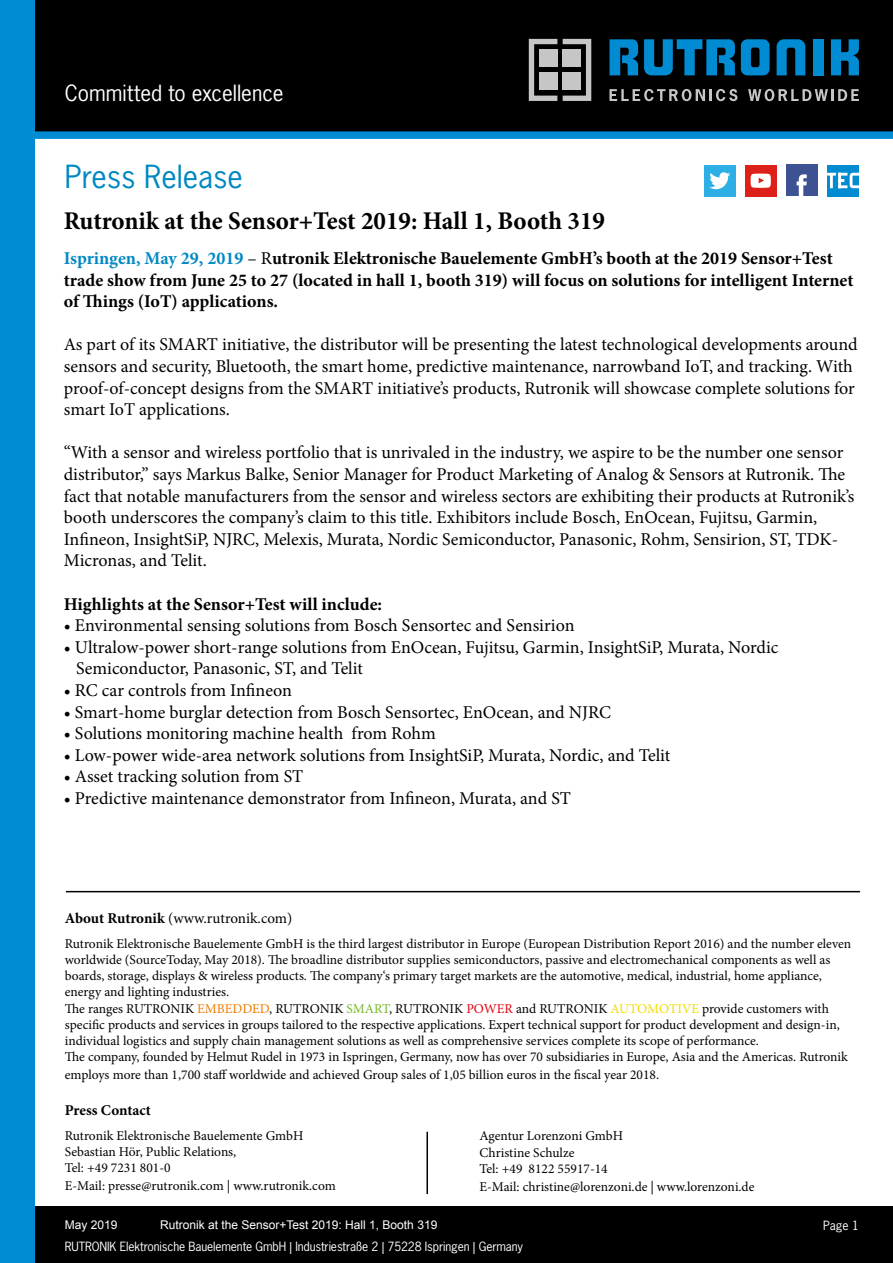
<style>
.page{position:relative;width:893px;height:1263px;background:#fff}
.page>*{position:absolute;margin:0;border:0;box-sizing:border-box;transform-origin:0 0}
.t1{font:30px "News Gothic Std";color:#0088c2}
.t2{font:700 25.5px "Minion Pro";color:#000}
.t3{font:21px "News Gothic Std";color:#fff}
.t4{font:18px/21.6px "Minion Pro";letter-spacing:-.005em;color:#000}
.t5{font:700 18px/21.6px "Minion Pro";color:#000}
.t6{font:15px "Minion Pro";color:#000}
.t7{font:700 15px "Minion Pro";color:#000}
.t8{font:13.5px/16.2px "Minion Pro";color:#000}
.t9{font:12px "News Gothic Std";letter-spacing:-.01em;color:#fff}
.t10{font:12px "Arial";color:#fff}
.s1{color:#0088c2}
.s2{font-weight:400}
.s3{font-weight:700}
.s4{color:#ef7d00}
.s5{color:#76b82a}
.s6{color:#e30613}
.s7{color:#f2dc00}
.s8{font-weight:500}
</style>
<div class="page">
<div style="left:0;top:0;width:893px;height:135px;background:#000"></div>
<div style="left:0;top:1206px;width:893px;height:57px;background:#000"></div>
<svg style="left:741px;top:39px;width:29px;height:36px"></svg>
<div style="left:813px;top:39px;width:10px;height:36px;background:#008bd2"></div>
<svg style="left:831px;top:39px;width:28px;height:36px"></svg>
<svg style="left:609px;top:39px;width:29px;height:36px"></svg>
<svg style="left:644px;top:39px;width:91px;height:36px"></svg>
<svg style="left:777px;top:39px;width:28px;height:36px"></svg>
<svg style="left:609px;top:89px;width:128px;height:12px"></svg>
<svg style="left:748px;top:89px;width:111px;height:12px"></svg>
<svg style="left:529px;top:39px;width:28px;height:62px"></svg>
<svg style="left:563px;top:39px;width:28px;height:62px"></svg>
<div style="left:539px;top:50px;width:18px;height:17px;background:#c6c6c6"></div>
<div style="left:563px;top:50px;width:18px;height:17px;background:#c6c6c6"></div>
<div style="left:563px;top:73px;width:18px;height:17px;background:#c6c6c6"></div>
<div style="left:539px;top:73px;width:18px;height:17px;background:#c6c6c6"></div>
<div style="left:0;top:0;width:34px;height:1263px;background:#008bd2"></div>
<div style="left:34px;top:131px;width:859px;height:8px;background:#008bd2"></div>
<div style="left:704px;top:165px;width:31px;height:31px;background:#2dafe6"></div>
<svg style="left:709px;top:172px;width:21px;height:17px"></svg>
<div style="left:745px;top:165px;width:31px;height:31px;background:#dd211a"></div>
<svg style="left:751px;top:174px;width:20px;height:14px"></svg>
<div style="left:786px;top:165px;width:31px;height:31px;background:#3e5293"></div>
<svg style="left:797px;top:174px;width:10px;height:22px"></svg>
<div style="left:827px;top:165px;width:32px;height:31px;background:#008bd2"></div>
<svg style="left:827px;top:172px;width:32px;height:17px"></svg>
<hr style="left:426px;top:1132px;width:2px;height:62px;background:#000">
<hr style="left:66px;top:891px;width:794px;height:1px;background:#000">
<p class="t3" style="left:65px;top:80px;width:220px">Committed to excellence</p>
<h1 class="t1" style="left:65px;top:158px;width:180px">Press Release</h1>
<h2 class="t2" style="left:64px;top:203px;width:543px">Rutronik at the Sensor+Test 2019: Hall 1, Booth 319</h2>
<p class="t5" style="left:64px;top:247px;width:791px"><span class="s1">Ispringen, May 29, 2019</span> <span class="s2">– R</span>utronik Elektronische Bauelemente GmbH’s booth at the 2019 Sensor+Test trade show from June 25 to 27 (located in hall 1, booth 319) will focus on solutions for intelligent Internet of Things (IoT) applications.</p>
<p class="t4" style="left:64px;top:334px;width:795px">As part of its SMART initiative, the distributor will be presenting the latest technological developments around sensors and security, Bluetooth, the smart home, predictive maintenance, narrowband IoT, and tracking. With proof-of-concept designs from the SMART initiative’s products, Rutronik will showcase complete solutions for smart IoT applications.</p>
<p class="t4" style="left:64px;top:442px;width:792px">“With a sensor and wireless portfolio that is unrivaled in the industry, we aspire to be the number one sensor distributor,” says Markus Balke, Senior Manager for Product Marketing of Analog &amp; Sensors at Rutronik. The fact that notable manufacturers from the sensor and wireless sectors are exhibiting their products at Rutronik’s booth underscores the company’s claim to this title. Exhibitors include Bosch, EnOcean, Fujitsu, Garmin, Infineon, InsightSiP, NJRC, Melexis, Murata, Nordic Semiconductor, Panasonic, Rohm, Sensirion, ST, TDK-Micronas, and Telit.</p>
<p class="t5" style="left:64px;top:593px;width:320px">Highlights at the Sensor+Test will include:</p>
<p class="t4" style="left:64px;top:615px;width:512px">• Environmental sensing solutions from Bosch Sensortec and Sensirion</p>
<p class="t4" style="left:76px;top:636px;width:704px;text-indent:-12px">• Ultralow-power short-range solutions from EnOcean, Fujitsu, Garmin, InsightSiP, Murata, Nordic<br>Semiconductor, Panasonic, ST, and Telit</p>
<p class="t4" style="left:64px;top:679px;width:230px">• RC car controls from Infineon</p>
<p class="t4" style="left:64px;top:701px;width:549px">• Smart-home burglar detection from Bosch Sensortec, EnOcean, and NJRC</p>
<p class="t4" style="left:64px;top:723px;width:374px">• Solutions monitoring machine health from Rohm</p>
<p class="t4" style="left:64px;top:744px;width:608px">• Low-power wide-area network solutions from InsightSiP, Murata, Nordic, and Telit</p>
<p class="t4" style="left:64px;top:766px;width:241px">• Asset tracking solution from ST</p>
<p class="t4" style="left:64px;top:787px;width:508px">• Predictive maintenance demonstrator from Infineon, Murata, and ST</p>
<p class="t6" style="left:65px;top:908px;width:229px"><span class="s3">About Rutronik</span> (www.rutronik.com)</p>
<p class="t8" style="left:65px;top:935px;width:788px">Rutronik Elektronische Bauelemente GmbH is the third largest distributor in Europe (European Distribution Report 2016) and the number eleven worldwide (SourceToday, May 2018). The broadline distributor supplies semiconductors, passive and electromechanical components as well as boards, storage, displays &amp; wireless products. The company‘s primary target markets are the automotive, medical, industrial, home appliance, energy and lighting industries.<br>The ranges RUTRONIK <span class="s4">EMBEDDED</span>, RUTRONIK <span class="s5">SMART</span>, RUTRONIK <span class="s6">POWER</span> and RUTRONIK <span class="s7">AUTOMOTIVE</span> provide customers with specific products and services in groups tailored to the respective applications. Expert technical support for product development and design-in, individual logistics and supply chain management solutions as well as comprehensive services complete its scope of performance.<br>The company, founded by Helmut Rudel in 1973 in Ispringen, Germany, now has over 70 subsidiaries in Europe, Asia and the Americas. Rutronik</p>
<p class="t8" style="left:65px;top:1067px;width:596px">employs more than 1,700 staff worldwide and achieved Group sales of 1,05 billion euros in the fiscal year 2018.</p>
<p class="t7" style="left:65px;top:1099px;width:88px">Press Contact</p>
<p class="t8" style="left:65px;top:1127px;width:240px">Rutronik Elektronische Bauelemente GmbH<br>Sebastian Hör, Public Relations,<br>Tel: +49 7231 801-0</p>
<p class="t8" style="left:65px;top:1178px;width:272px">E-Mail: presse@rutronik.com | www.rutronik.com</p>
<p class="t10" style="left:65px;top:1217px;width:54px">May 2019</p>
<p class="t10" style="left:160px;top:1217px;width:279px">Rutronik at the Sensor+Test 2019: Hall 1, Booth 319</p>
<p class="t8" style="left:479px;top:1128px;width:145px">Agentur Lorenzoni GmbH<br>Christine Schulze<br>Tel: +49 8122 55917-14</p>
<p class="t8" style="left:479px;top:1178px;width:277px">E-Mail: christine@lorenzoni.de <span class="s8">|</span> www.lorenzoni.de</p>
<p class="t9" style="left:65px;top:1239px;width:460px">RUTRONIK Elektronische Bauelemente GmbH | Industriestraße 2 | 75228 Ispringen | Germany</p>
<p class="t9" style="left:823px;top:1217px;width:37px">Page 1</p>
</div>
